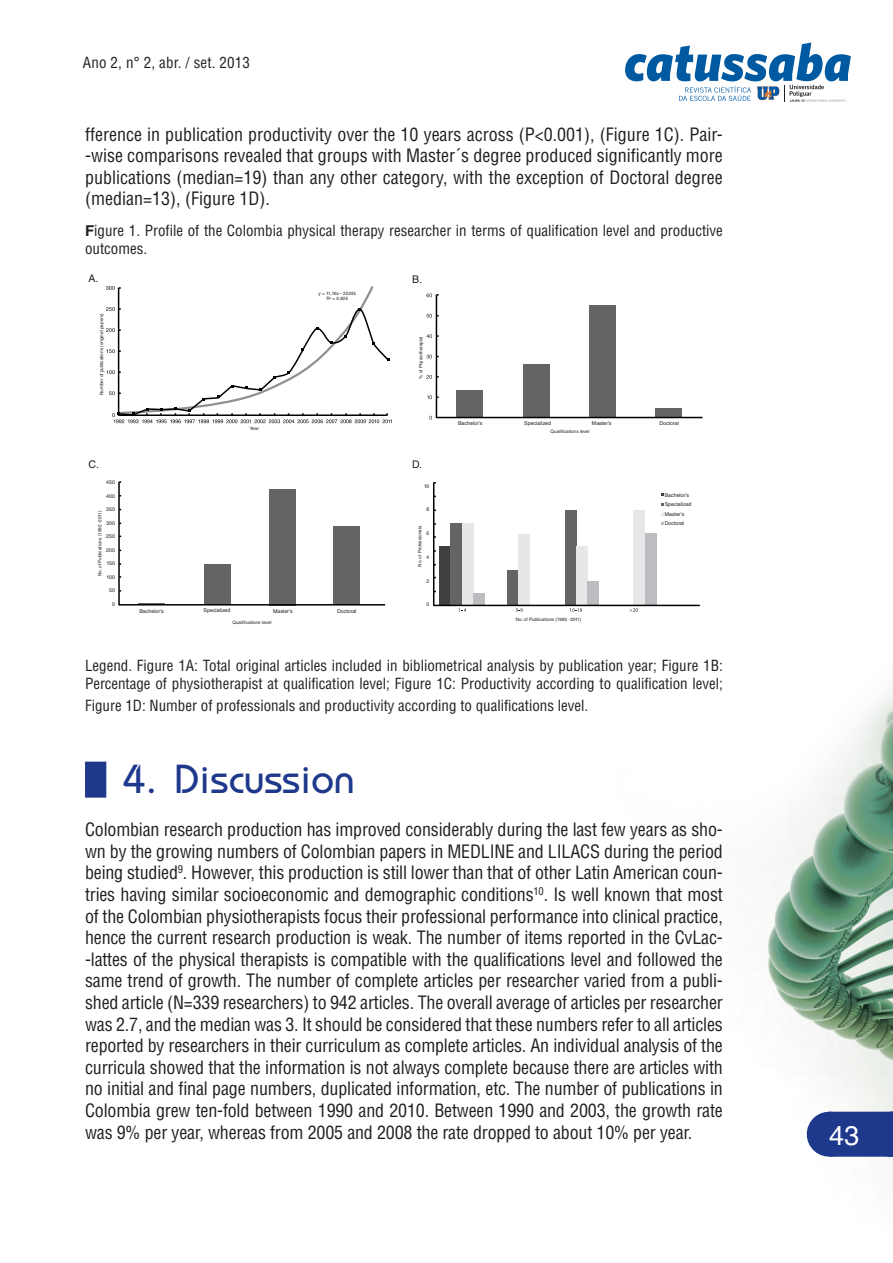
<style>
.page{position:relative;width:893px;height:1263px;background:#fff}
.page>*{position:absolute;margin:0;border:0;box-sizing:border-box;transform-origin:0 0}
.t1{font:500 40.5px "Bauhaus Std";color:#1e388c}
.t2{font:27px "Helvetica LT Std";color:#fff}
.t3{font:condensed 18px/21.6px "Helvetica LT Std";letter-spacing:-.005em;color:#231f20;text-align:justify}
.t4{font:condensed 15px/18px "Helvetica LT Std";color:#231f20}
.t5{font:10.5px "Helvetica LT Std";color:#231f20}
.t6{font:5.25px/9.6px "Helvetica LT Std";color:#231f20}
.t7{font:5.25px "Helvetica LT Std";color:#231f20;scale:.92 1}
.t8{font:4.65px/5.2px "Helvetica LT Std";letter-spacing:.01em;color:#231f20;text-align:center}
.s1{font-weight:700;font-stretch:normal}
</style>
<div class="page">
<img style="left:85px;top:42px;width:808px;height:1130px">
<div style="left:829px;top:1112px;width:64px;height:45px;background:#1e388c"></div>
<svg style="left:860px;top:1156px;width:31px;height:1px"></svg>
<svg style="left:625px;top:43px;width:226px;height:59px"></svg>
<div style="left:85px;top:762px;width:21px;height:36px;background:#1e388c"></div>
<svg style="left:106px;top:284px;width:286px;height:139px"></svg>
<div style="left:456px;top:390px;width:26px;height:27px;background:#636466"></div>
<div style="left:656px;top:408px;width:26px;height:9px;background:#636466"></div>
<div style="left:523px;top:364px;width:26px;height:53px;background:#636466"></div>
<div style="left:589px;top:305px;width:27px;height:112px;background:#636466"></div>
<hr style="left:436px;top:417px;width:267px;height:1px;background:#000">
<hr style="left:436px;top:294px;width:1px;height:124px;background:#000">
<svg style="left:429px;top:416px;width:3px;height:4px"></svg>
<svg style="left:426px;top:355px;width:13px;height:3px"></svg>
<svg style="left:426px;top:375px;width:13px;height:4px"></svg>
<svg style="left:427px;top:395px;width:12px;height:4px"></svg>
<svg style="left:426px;top:334px;width:13px;height:4px"></svg>
<svg style="left:426px;top:314px;width:13px;height:4px"></svg>
<svg style="left:426px;top:293px;width:13px;height:4px"></svg>
<hr style="left:139px;top:603px;width:26px;height:2px;background:#636466">
<div style="left:334px;top:526px;width:26px;height:79px;background:#636466"></div>
<div style="left:204px;top:564px;width:26px;height:41px;background:#636466"></div>
<div style="left:270px;top:489px;width:26px;height:116px;background:#636466"></div>
<hr style="left:119px;top:604px;width:266px;height:1px;background:#000">
<hr style="left:118px;top:482px;width:2px;height:123px;background:#000">
<div style="left:440px;top:546px;width:11px;height:60px;background:#404041"></div>
<div style="left:451px;top:523px;width:11px;height:83px;background:#636466"></div>
<div style="left:462px;top:523px;width:11px;height:83px;background:#e6e7e8"></div>
<div style="left:508px;top:570px;width:11px;height:35px;background:#636466"></div>
<div style="left:519px;top:534px;width:11px;height:71px;background:#e6e7e8"></div>
<div style="left:565px;top:510px;width:11px;height:95px;background:#636466"></div>
<div style="left:576px;top:546px;width:12px;height:59px;background:#e6e7e8"></div>
<div style="left:473px;top:593px;width:11px;height:13px;background:#bbbdc0"></div>
<div style="left:588px;top:581px;width:11px;height:24px;background:#bbbdc0"></div>
<div style="left:634px;top:510px;width:11px;height:95px;background:#e6e7e8"></div>
<div style="left:645px;top:533px;width:11px;height:72px;background:#bbbdc0"></div>
<hr style="left:433px;top:605px;width:267px;height:1px;background:#000">
<hr style="left:433px;top:482px;width:1px;height:124px;background:#000">
<svg style="left:459px;top:608px;width:7px;height:4px"></svg>
<svg style="left:516px;top:608px;width:7px;height:4px"></svg>
<svg style="left:570px;top:608px;width:12px;height:4px"></svg>
<svg style="left:630px;top:608px;width:8px;height:4px"></svg>
<p class="t4" style="left:83px;top:55px;width:168px">Ano 2, n° 2, abr. / set. 2013</p>
<p class="t3" style="left:85px;top:124px;width:639px">fference in publication productivity over the 10 years across (P&lt;0.001), (Figure 1C). Pair--wise comparisons revealed that groups with Master´s degree produced significantly more publications (median=19) than any other category, with the exception of Doctoral degree (median=13), (Figure 1D).</p>
<p class="t4" style="left:85px;top:223px;width:639px"><span class="s1">F</span>igure 1. Profile of the Colombia physical therapy researcher in terms of qualification level and productive outcomes.</p>
<p class="t5" style="left:89px;top:274px;width:11px">A.</p>
<p class="t8" style="left:99px;top:395px;width:83px;rotate:-90deg">Number of publications (original papers)</p>
<p class="t5" style="left:89px;top:460px;width:12px">C.</p>
<p class="t6" style="left:106px;top:478px;width:10px">450</p>
<p class="t6" style="left:106px;top:491px;width:10px">400</p>
<p class="t6" style="left:106px;top:505px;width:10px">350</p>
<p class="t6" style="left:106px;top:518px;width:10px">300</p>
<p class="t6" style="left:106px;top:532px;width:10px">250</p>
<p class="t6" style="left:106px;top:545px;width:10px">200</p>
<p class="t6" style="left:106px;top:559px;width:10px">150</p>
<p class="t6" style="left:107px;top:572px;width:10px">100</p>
<p class="t6" style="left:109px;top:586px;width:7px">50</p>
<p class="t6" style="left:112px;top:599px;width:4px">0</p>
<p class="t8" style="left:97px;top:576px;width:67px;rotate:-90deg">No. of Publications (1992 -2011)</p>
<p class="t8" style="left:250px;top:426px;width:11px">Year</p>
<p class="t8" style="left:318px;top:291px;width:39px">y = 11,16x - 22245<br>R<sup>2</sup> = 0,825</p>
<p class="t6" style="left:139px;top:606px;width:26px">Bachelor’s</p>
<p class="t6" style="left:204px;top:606px;width:28px">Specialized</p>
<p class="t6" style="left:273px;top:606px;width:21px">Master’s</p>
<p class="t6" style="left:337px;top:606px;width:21px">Doctoral</p>
<p class="t8" style="left:232px;top:620px;width:40px">Qualifications level</p>
<p class="t5" style="left:412px;top:275px;width:11px">B.</p>
<p class="t8" style="left:419px;top:379px;width:44px;rotate:-90deg">% of Physiotherapist</p>
<p class="t5" style="left:412px;top:460px;width:11px">D.</p>
<p class="t7" style="left:424px;top:484px;width:7px">10</p>
<p class="t7" style="left:427px;top:507px;width:4px">8</p>
<p class="t7" style="left:427px;top:531px;width:4px">6</p>
<p class="t7" style="left:427px;top:555px;width:4px">4</p>
<p class="t7" style="left:427px;top:579px;width:4px">2</p>
<p class="t7" style="left:427px;top:602px;width:4px">0</p>
<p class="t8" style="left:417px;top:567px;width:43px;rotate:-90deg">No. of Professionals</p>
<p class="t6" style="left:458px;top:419px;width:26px">Bachelor’s</p>
<p class="t6" style="left:524px;top:419px;width:28px">Specialized</p>
<p class="t6" style="left:592px;top:419px;width:21px">Master’s</p>
<p class="t6" style="left:659px;top:419px;width:21px">Doctoral</p>
<p class="t8" style="left:551px;top:429px;width:40px">Qualifications level</p>
<p class="t8" style="left:516px;top:617px;width:67px">No. of Publications (1992 -2011)</p>
<p class="t6" style="left:665px;top:490px;width:28px">Bachelor’s<br>Specialized<br>Master’s</p>
<p class="t6" style="left:665px;top:519px;width:21px">Doctoral</p>
<p class="t4" style="left:85px;top:658px;width:639px">Legend. Figure 1A: Total original articles included in bibliometrical analysis by publication year; Figure 1B:<br>Percentage of physiotherapist at qualification level; Figure 1C: Productivity according to qualification level;</p>
<p class="t4" style="left:85px;top:697px;width:505px">Figure 1D: Number of professionals and productivity according to qualifications level.</p>
<h1 class="t1" style="left:123px;top:764px;width:233px">4. Discussion</h1>
<p class="t3" style="left:85px;top:820px;width:639px">Colombian research production has improved considerably during the last few years as sho&shy;wn by the growing numbers of Colombian papers in MEDLINE and LILACS during the period being studied<sup>9</sup>. However, this production is still lower than that of other Latin American coun&shy;tries having similar socioeconomic and demographic conditions<sup>10</sup>. Is well known that most of the Colombian physiotherapists focus their professional performance into clinical practice, hence the current research production is weak. The number of items reported in the CvLac--lattes of the physical therapists is compatible with the qualifications level and followed the same trend of growth. The number of complete articles per researcher varied from a publi&shy;shed article (N=339 researchers) to 942 articles. The overall average of articles per researcher was 2.7, and the median was 3. It should be considered that these numbers refer to all articles reported by researchers in their curriculum as complete articles. An individual analysis of the curricula showed that the information is not always complete because there are articles with no initial and final page numbers, duplicated information, etc. The number of publications in Colombia grew ten-fold between 1990 and 2010. Between 1990 and 2003, the growth rate was 9% per year, whereas from 2005 and 2008 the rate dropped to about 10% per year.</p>
<h2 class="t2" style="left:829px;top:1124px;width:32px">43</h2>
</div>
